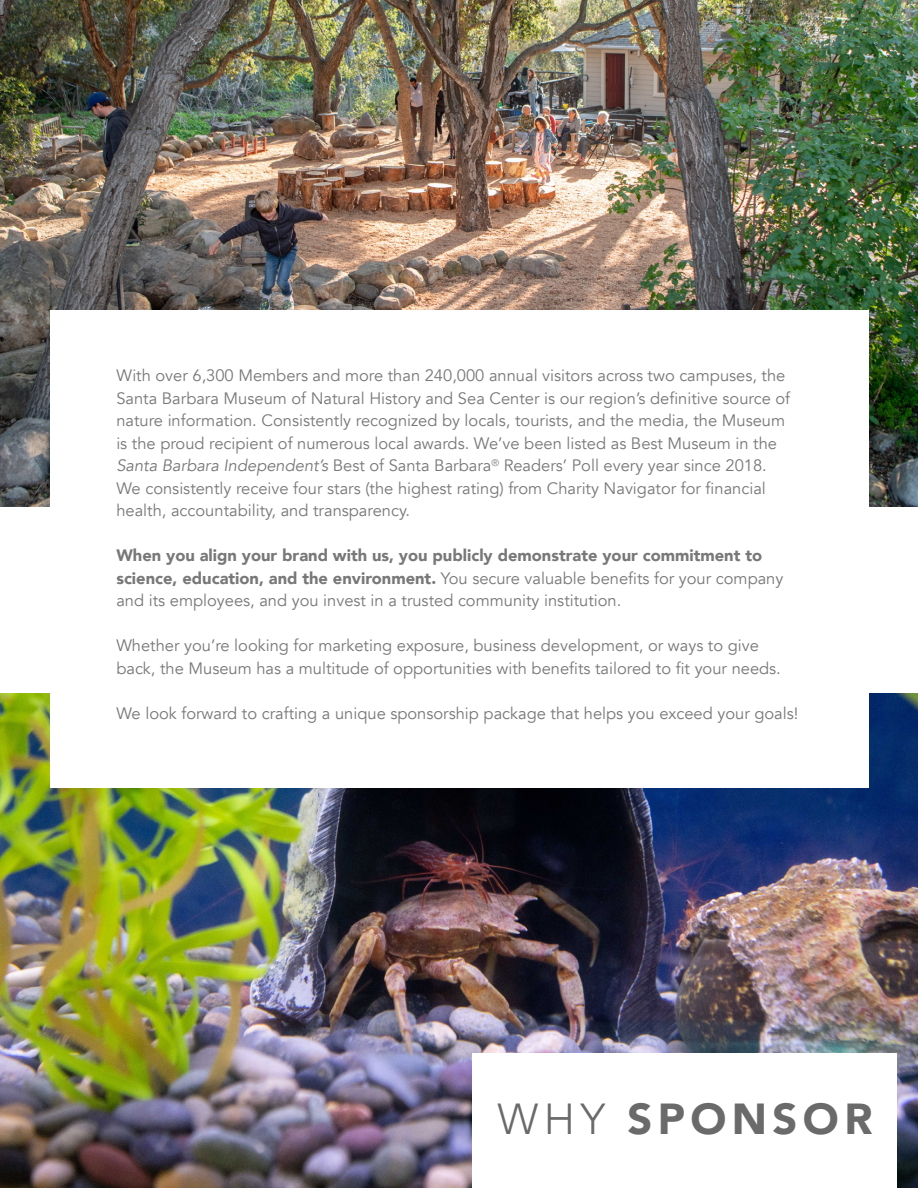
<style>
.page{position:relative;width:918px;height:1188px;background:#fff}
.page>*{position:absolute;margin:0;border:0;box-sizing:border-box;transform-origin:0 0}
.Body_Text{font:900 43.35px "Avenir";letter-spacing:.125em;color:#6b6a6a}
.Body_Text-2{font:16.5px/22.5px "Avenir";color:#797878}
.Body_Text-3{font:900 16.5px/22.5px "Avenir";color:#797878}
.s1{font-style:italic}
.s2{font-weight:400}
.s3{font-weight:300}
</style>
<div class="page">
<img style="left:0;top:0;width:918px;height:507px">
<img style="left:0;top:693px;width:918px;height:495px">
<div style="left:50px;top:310px;width:818px;height:478px;background:#fff"></div>
<div style="left:472px;top:1054px;width:425px;height:134px;background:#fff"></div>
<p class="Body_Text-2" style="left:116px;top:365px;width:675px">With over 6,300 Members and more than 240,000 annual visitors across two campuses, the Santa Barbara Museum of Natural History and Sea Center is our region’s definitive source of nature information. Consistently recognized by locals, tourists, and the media, the Museum is the proud recipient of numerous local awards. We’ve been listed as Best Museum in the <span class="s1">Santa Barbara Independent’s</span> Best of Santa Barbara<sup>®</sup> Readers’ Poll every year since 2018.<br>We consistently receive four stars (the highest rating) from Charity Navigator for financial health, accountability, and transparency.</p>
<p class="Body_Text-3" style="left:116px;top:544px;width:669px">When you align your brand with us, you publicly demonstrate your commitment to science, education, and the environment. <span class="s2">You secure valuable benefits for your company and its employees, and you invest in a trusted community institution.</span></p>
<p class="Body_Text-2" style="left:116px;top:635px;width:666px">Whether you’re looking for marketing exposure, business development, or ways to give back, the Museum has a multitude of opportunities with benefits tailored to fit your needs.</p>
<p class="Body_Text-2" style="left:116px;top:702px;width:684px">We look forward to crafting a unique sponsorship package that helps you exceed your goals!</p>
<p class="Body_Text" style="left:498px;top:1082px;width:376px"><span class="s3">WHY</span> SPONSOR</p>
</div>
